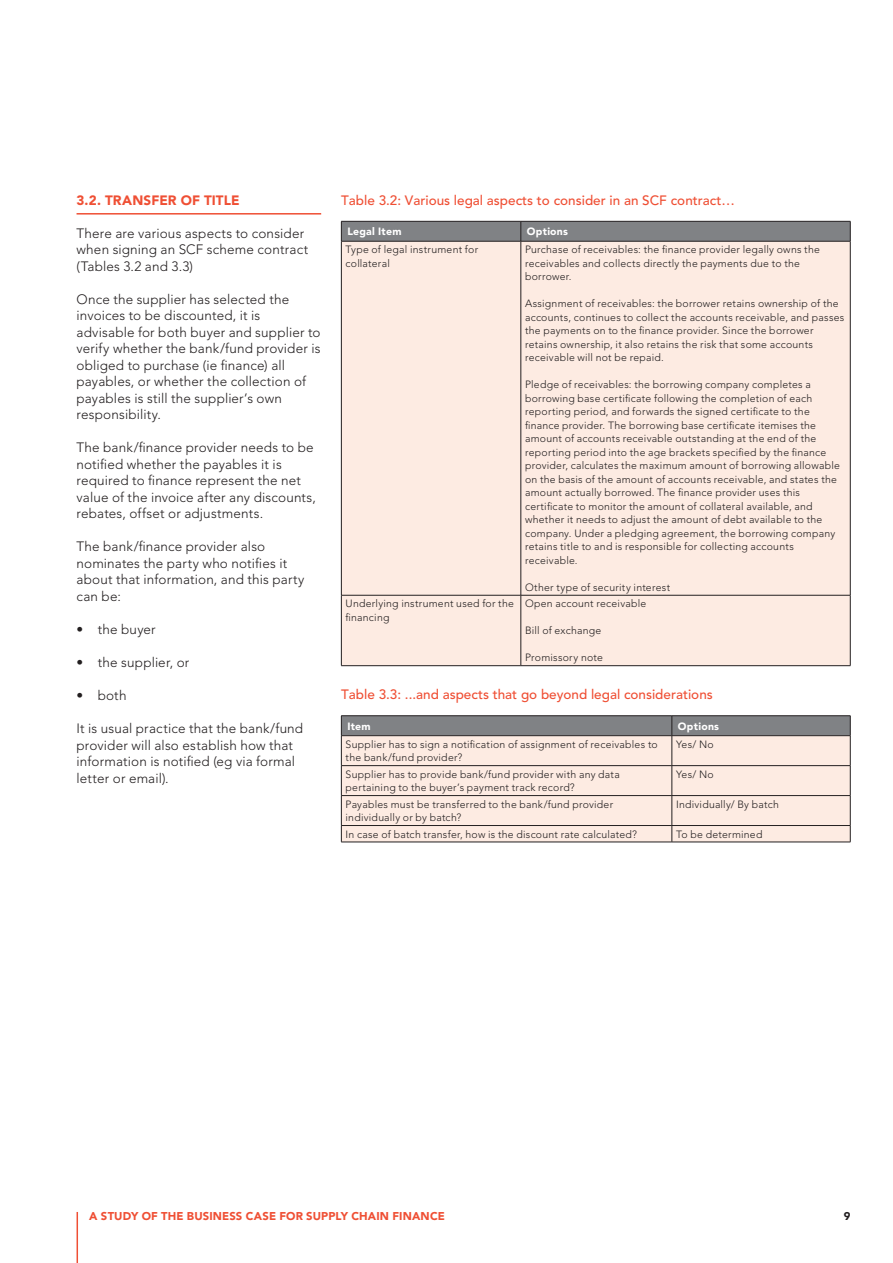
<style>
.page{position:relative;width:893px;height:1263px;background:#fff}
.page>*{position:absolute;margin:0;border:0;box-sizing:border-box;transform-origin:0 0}
.t1{font:300 13.5px/16.5px "Avenir LT Std";letter-spacing:.01em;color:#231f20}
.t2{font:500 13.5px "Avenir LT Std";color:#ef4f34}
.t3{font:900 13.5px "Avenir LT Std";letter-spacing:.005em;color:#ef4f34}
.t4{font:900 11.25px "Avenir LT Std";letter-spacing:.015em;color:#ef4f34}
.t5{font:900 11.25px "Avenir LT Std";color:#231f20}
.t6{font:300 10.5px/13.5px "Avenir LT Std";letter-spacing:.02em;color:#231f20}
.t7{font:900 10.5px "Avenir LT Std";letter-spacing:.025em;color:#fff}
</style>
<div class="page">
<hr style="left:77px;top:1212px;width:1px;height:51px;background:#ef4f34">
<hr style="left:77px;top:213px;width:244px;height:2px;background:#ef4f34">
<div style="left:342px;top:242px;width:508px;height:423px;background:#fdebe2"></div>
<hr style="left:521px;top:241px;width:1px;height:354px;background:#231f20">
<hr style="left:341px;top:595px;width:180px;height:1px;background:#231f20">
<hr style="left:521px;top:595px;width:329px;height:1px;background:#231f20">
<hr style="left:521px;top:595px;width:1px;height:70px;background:#231f20">
<hr style="left:341px;top:665px;width:180px;height:1px;background:#231f20">
<hr style="left:521px;top:665px;width:329px;height:1px;background:#231f20">
<hr style="left:341px;top:241px;width:1px;height:354px;background:#231f20">
<hr style="left:850px;top:241px;width:1px;height:354px;background:#231f20">
<hr style="left:341px;top:595px;width:1px;height:70px;background:#231f20">
<hr style="left:850px;top:595px;width:1px;height:70px;background:#231f20">
<svg style="left:341px;top:221px;width:510px;height:20px;background:#7a7c7f"></svg>
<hr style="left:341px;top:241px;width:180px;height:1px;background:#231f20">
<hr style="left:521px;top:241px;width:329px;height:1px;background:#231f20">
<hr style="left:341px;top:842px;width:331px;height:1px;background:#231f20">
<hr style="left:672px;top:842px;width:178px;height:1px;background:#231f20">
<hr style="left:341px;top:715px;width:331px;height:1px;background:#231f20">
<hr style="left:672px;top:715px;width:178px;height:1px;background:#231f20">
<svg style="left:341px;top:716px;width:510px;height:126px;background:#ded0c9"></svg>
<hr style="left:341px;top:735px;width:331px;height:1px;background:#231f20">
<hr style="left:672px;top:735px;width:178px;height:1px;background:#231f20">
<p class="t3" style="left:77px;top:194px;width:164px">3.2. TRANSFER OF TITLE</p>
<p class="t1" style="left:77px;top:226px;width:233px">There are various aspects to consider when signing an SCF scheme contract (Tables 3.2 and 3.3)</p>
<p class="t1" style="left:77px;top:292px;width:246px">Once the supplier has selected the invoices to be discounted, it is advisable for both buyer and supplier to verify whether the bank/fund provider is obliged to purchase (ie finance) all payables, or whether the collection of payables is still the supplier’s own responsibility.</p>
<p class="t1" style="left:77px;top:440px;width:241px">The bank/finance provider needs to be notified whether the payables it is required to finance represent the net value of the invoice after any discounts, rebates, offset or adjustments.</p>
<p class="t1" style="left:77px;top:539px;width:230px">The bank/finance provider also nominates the party who notifies it about that information, and this party can be:</p>
<p class="t1" style="left:77px;top:621px;width:81px">• the buyer</p>
<p class="t1" style="left:77px;top:654px;width:114px">• the supplier, or</p>
<p class="t1" style="left:77px;top:687px;width:51px">• both</p>
<p class="t1" style="left:77px;top:721px;width:228px">It is usual practice that the bank/fund provider will also establish how that information is notified (eg via formal letter or email).</p>
<p class="t2" style="left:341px;top:194px;width:395px">Table 3.2: Various legal aspects to consider in an SCF contract…</p>
<p class="t7" style="left:347px;top:227px;width:56px">Legal Item</p>
<p class="t7" style="left:527px;top:227px;width:43px">Options</p>
<p class="t6" style="left:346px;top:244px;width:134px">Type of legal instrument for collateral</p>
<p class="t6" style="left:525px;top:244px;width:296px">Purchase of receivables: the finance provider legally owns the receivables and collects directly the payments due to the borrower.</p>
<p class="t6" style="left:525px;top:298px;width:321px">Assignment of receivables: the borrower retains ownership of the accounts, continues to collect the accounts receivable, and passes the payments on to the finance provider. Since the borrower retains ownership, it also retains the risk that some accounts receivable will not be repaid.</p>
<p class="t6" style="left:525px;top:379px;width:316px">Pledge of receivables: the borrowing company completes a borrowing base certificate following the completion of each reporting period, and forwards the signed certificate to the finance provider. The borrowing base certificate itemises the amount of accounts receivable outstanding at the end of the reporting period into the age brackets specified by the finance provider, calculates the maximum amount of borrowing allowable on the basis of the amount of accounts receivable, and states the amount actually borrowed. The finance provider uses this certificate to monitor the amount of collateral available, and whether it needs to adjust the amount of debt available to the company. Under a pledging agreement, the borrowing company retains title to and is responsible for collecting accounts receivable.</p>
<p class="t6" style="left:525px;top:581px;width:147px">Other type of security interest</p>
<p class="t6" style="left:346px;top:598px;width:170px">Underlying instrument used for the financing</p>
<p class="t6" style="left:525px;top:598px;width:123px">Open account receivable</p>
<p class="t6" style="left:525px;top:625px;width:78px">Bill of exchange</p>
<p class="t6" style="left:525px;top:652px;width:79px">Promissory note</p>
<p class="t2" style="left:341px;top:689px;width:373px">Table 3.3: ...and aspects that go beyond legal considerations</p>
<p class="t7" style="left:347px;top:721px;width:25px">Item</p>
<p class="t7" style="left:678px;top:721px;width:43px">Options</p>
<p class="t6" style="left:346px;top:738px;width:314px">Supplier has to sign a notification of assignment of receivables to the bank/fund provider?</p>
<p class="t6" style="left:676px;top:738px;width:39px">Yes/ No</p>
<p class="t6" style="left:346px;top:768px;width:276px">Supplier has to provide bank/fund provider with any data pertaining to the buyer’s payment track record?</p>
<p class="t6" style="left:676px;top:768px;width:39px">Yes/ No</p>
<p class="t6" style="left:346px;top:798px;width:269px">Payables must be transferred to the bank/fund provider individually or by batch?</p>
<p class="t6" style="left:676px;top:798px;width:104px">Individually/ By batch</p>
<p class="t6" style="left:346px;top:828px;width:293px">In case of batch transfer, how is the discount rate calculated?</p>
<p class="t6" style="left:676px;top:828px;width:88px">To be determined</p>
<p class="t4" style="left:89px;top:1211px;width:357px">A STUDY OF THE BUSINESS CASE FOR SUPPLY CHAIN FINANCE</p>
<p class="t5" style="left:844px;top:1211px;width:8px">9</p>
</div>
